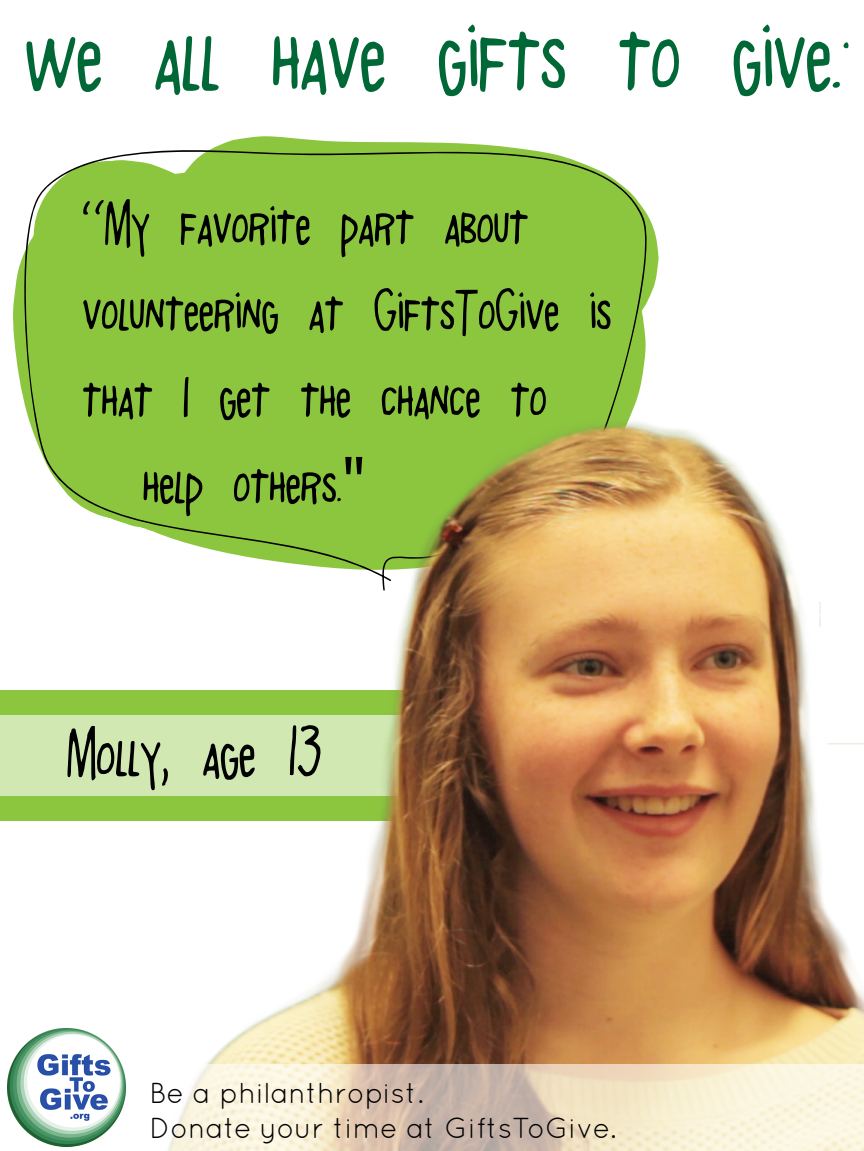
<style>
.page{position:relative;width:864px;height:1151px;background:#fff}
.page>*{position:absolute;margin:0;border:0;box-sizing:border-box;transform-origin:0 0}
.t1{font:123.9px "Alphabet Soup";color:#006837}
.t2{font:80.15px "Alphabet Soup";color:#000}
.t3{font:71.9px "Alphabet Soup";color:#000}
.t4{font:28.85px/34.6px "Quicksand";color:#000}
.s1{font-family:"Myriad Pro"}
</style>
<div class="page">
<div style="left:0;top:714px;width:160px;height:82px;background:#d1e8b2"></div>
<div style="left:0;top:796px;width:523px;height:24px;background:#8cc63f"></div>
<div style="left:0;top:690px;width:578px;height:24px;background:#8cc63f"></div>
<svg style="left:13px;top:136px;width:646px;height:265px"></svg>
<svg style="left:24px;top:147px;width:623px;height:387px;fill:#8cc63f"></svg>
<img style="left:160px;top:417px;width:704px;height:647px">
<svg style="left:56px;top:1064px;width:808px;height:86px"></svg>
<img style="left:7px;top:1028px;width:119px;height:118px">
<h1 class="t1" style="left:25px;top:5px;width:826px">we all have gifts to give:</h1>
<p class="t3" style="left:82px;top:194px;width:447px">“My favorite part about</p>
<p class="t3" style="left:82px;top:281px;width:530px">volunteering at GiftsToGive is</p>
<p class="t3" style="left:82px;top:367px;width:466px">that I get the chance to</p>
<p class="t3" style="left:143px;top:453px;width:224px">help others.<span class="s1">"</span></p>
<p class="t2" style="left:67px;top:720px;width:256px">Molly, age 13</p>
<p class="t4" style="left:150px;top:1075px;width:469px">Be a philanthropist.<br>Donate your time at GiftsToGive.</p>
</div>
